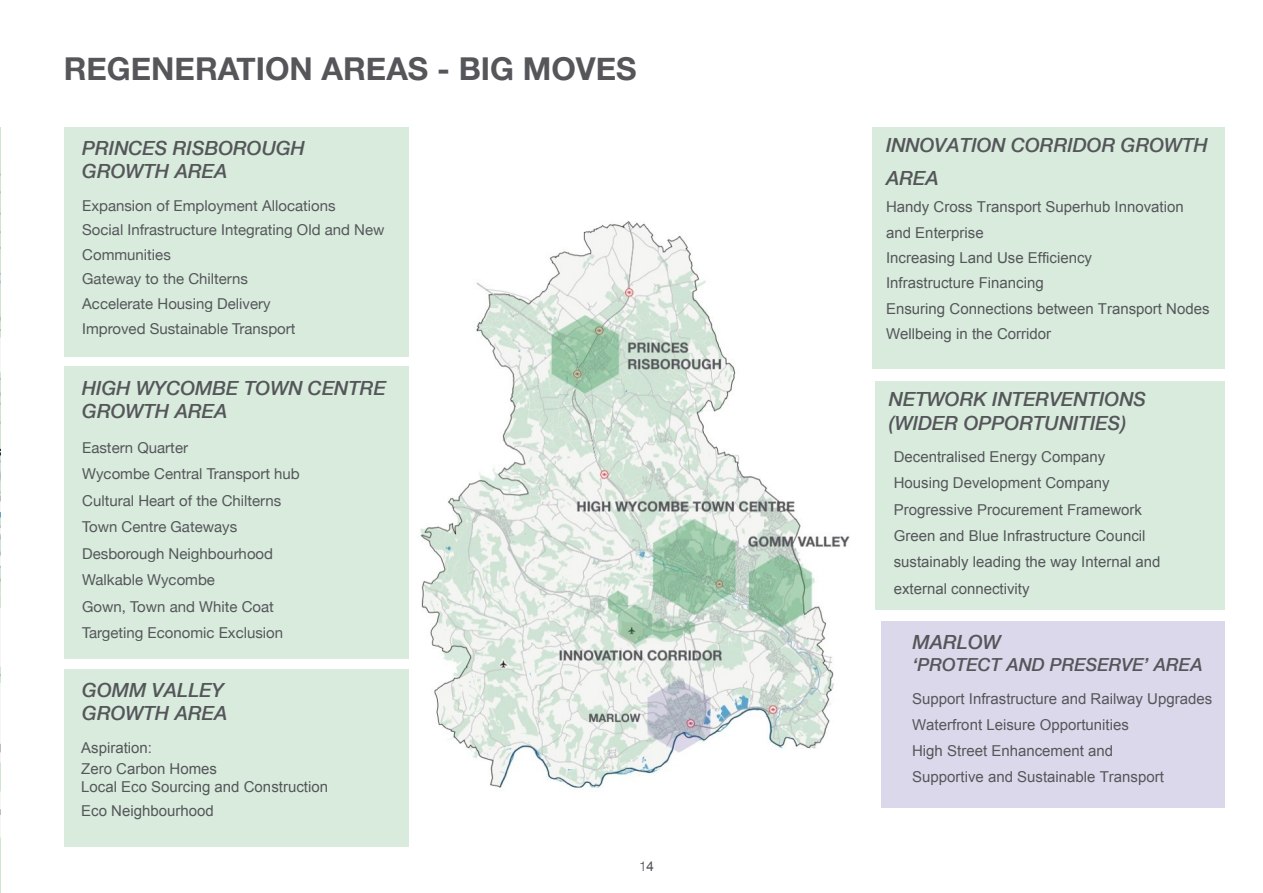
<style>
.page{position:relative;width:1263px;height:893px;background:#fff}
.page>*{position:absolute;margin:0;border:0;box-sizing:border-box;transform-origin:0 0}
.Heading_1{font:700 31.5px "Helvetica Neue";color:#55565a}
.Heading_3{font:italic 500 19.5px/23.4px "Helvetica Neue";color:#55565a}
.Heading_3-2{font:italic 500 18px "Helvetica Neue";color:#55565a}
.t1{font:15px/25.3px "Arial";color:#55565a}
.t2{font:15px/24.6px "Helvetica Neue";color:#55565a}
.t3{font:300 13.5px "Helvetica Neue";color:#4d5156}
.s1{font-family:"Arial";font-weight:400}
</style>
<div class="page">
<svg style="left:0;top:128px;width:1px;height:765px"></svg>
<div style="left:64px;top:128px;width:344px;height:229px;background:#d8ebdd"></div>
<div style="left:872px;top:127px;width:353px;height:242px;background:#d8ebdd"></div>
<div style="left:875px;top:381px;width:350px;height:229px;background:#d8ebdd"></div>
<div style="left:64px;top:366px;width:344px;height:293px;background:#d8ebdd"></div>
<div style="left:64px;top:670px;width:344px;height:177px;background:#d8ebdd"></div>
<div style="left:881px;top:622px;width:344px;height:186px;background:#dcd8eb"></div>
<img style="left:420px;top:221px;width:430px;height:568px">
<p class="Heading_1" style="left:64px;top:44px;width:574px">REGENERATION AREAS - BIG MOVES</p>
<p class="Heading_3" style="left:82px;top:135px;width:224px">PRINCES RISBOROUGH<br>GROWTH AREA</p>
<p class="t2" style="left:82px;top:194px;width:304px">Expansion of Employment Allocations<br>Social Infrastructure Integrating Old and New<br>Communities<br>Gateway to the Chilterns<br>Accelerate Housing Delivery<br>Improved Sustainable Transport</p>
<p class="Heading_3" style="left:82px;top:375px;width:305px">HIGH WYCOMBE TOWN CENTRE<br>GROWTH AREA</p>
<p class="t2" style="left:82px;top:436px;width:107px">Eastern Quarter</p>
<p class="t2" style="left:82px;top:462px;width:219px">Wycombe Central Transport hub</p>
<p class="t2" style="left:82px;top:489px;width:201px">Cultural Heart of the Chilterns</p>
<p class="t2" style="left:82px;top:515px;width:156px">Town Centre Gateways</p>
<p class="t2" style="left:82px;top:542px;width:192px">Desborough Neighbourhood</p>
<p class="t2" style="left:82px;top:568px;width:134px">Walkable Wycombe</p>
<p class="t2" style="left:82px;top:595px;width:193px">Gown, Town and White Coat</p>
<p class="t2" style="left:82px;top:621px;width:202px">Targeting Economic Exclusion</p>
<p class="Heading_3" style="left:82px;top:677px;width:147px">GOMM VALLEY<br>GROWTH AREA</p>
<p class="t1" style="left:81px;top:737px;width:137px;line-height:21px">Aspiration:<br>Zero Carbon Homes</p>
<p class="t1" style="left:81px;top:774px;width:248px;line-height:24px">Local Eco Sourcing and Construction<br>Eco Neighbourhood</p>
<p class="t3" style="left:639px;top:855px;width:17px">1<span class="s1">4</span></p>
<p class="Heading_3" style="left:886px;top:127px;width:323px;line-height:33px">INNOVATION CORRIDOR GROWTH<br>AREA</p>
<p class="t1" style="left:886px;top:194px;width:325px">Handy Cross Transport Superhub Innovation and Enterprise<br>Increasing Land Use Efficiency<br>Infrastructure Financing<br>Ensuring Connections between Transport Nodes<br>Wellbeing in the Corridor</p>
<p class="Heading_3" style="left:889px;top:386px;width:259px">NETWORK INTERVENTIONS (WIDER OPPORTUNITIES)</p>
<p class="t1" style="left:894px;top:444px;width:268px;line-height:26.4px">Decentralised Energy Company Housing Development Company Progressive Procurement Framework Green and Blue Infrastructure Council sustainably leading the way Internal and external connectivity</p>
<p class="Heading_3" style="left:912px;top:629px;width:90px">MARLOW</p>
<p class="Heading_3-2" style="left:912px;top:649px;width:292px">‘PROTECT AND PRESERVE’ AREA</p>
<p class="t1" style="left:912px;top:686px;width:302px;line-height:26.2px">Support Infrastructure and Railway Upgrades Waterfront Leisure Opportunities<br>High Street Enhancement and<br>Supportive and Sustainable Transport</p>
</div>
